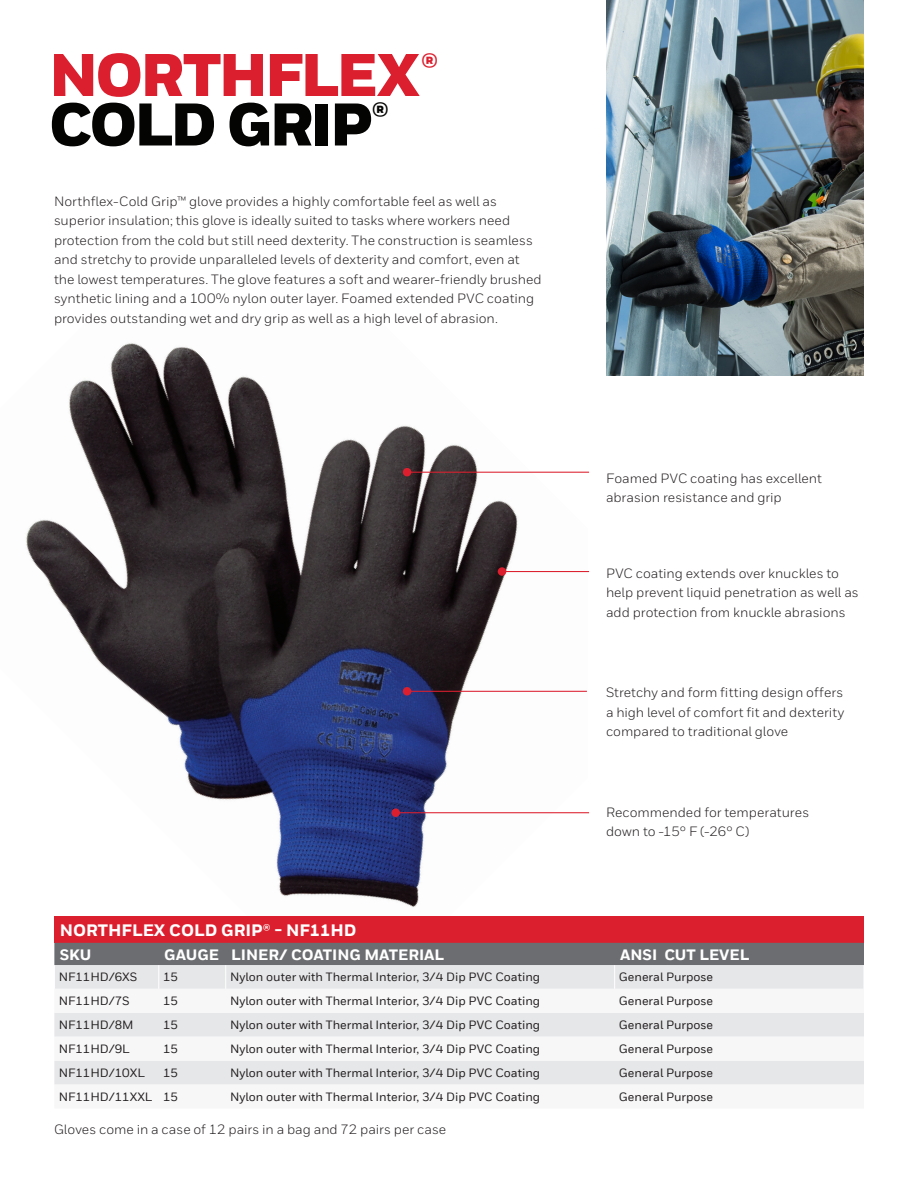
<style>
.page{position:relative;width:918px;height:1188px;background:#fff}
.page>*{position:absolute;margin:0;border:0;box-sizing:border-box;transform-origin:0 0}
.t1{font:900 60px/49.5px "Honeywell Sans";letter-spacing:-.05em;color:#dc1f2e}
.t2{font:800 16.5px "Honeywell Sans TT";color:#fff}
.t3{font:800 15px "Honeywell Sans TT";color:#fff}
.t4{font:13.5px/19.5px "Honeywell Sans";color:#231f20}
.t5{font:500 12px "Honeywell Sans TT";color:#231f20}
.s1{color:#040503}
</style>
<div class="page">
<img style="left:26px;top:343px;width:562px;height:564px">
<img style="left:606px;top:0;width:258px;height:375px">
<div style="left:54px;top:916px;width:810px;height:27px;background:#dc1f2e"></div>
<svg style="left:54px;top:1013px;width:810px;height:72px;fill:#e6e7e9"></svg>
<svg style="left:54px;top:943px;width:810px;height:46px;background:#acadaf"></svg>
<div style="left:498px;top:567px;width:8px;height:9px;background:#dc1f2e;border-radius:50%"></div>
<hr style="left:501px;top:571px;width:88px;height:1px;background:#dc1f2e">
<div style="left:403px;top:687px;width:8px;height:9px;background:#dc1f2e;border-radius:50%"></div>
<hr style="left:407px;top:691px;width:180px;height:1px;background:#dc1f2e">
<div style="left:392px;top:808px;width:8px;height:9px;background:#dc1f2e;border-radius:50%"></div>
<hr style="left:396px;top:812px;width:193px;height:1px;background:#dc1f2e">
<div style="left:403px;top:468px;width:8px;height:8px;background:#dc1f2e;border-radius:50%"></div>
<hr style="left:409px;top:472px;width:180px;height:1px;background:#dc1f2e">
<h1 class="t1" style="left:49px;top:53px;width:391px">NORTHFLEX<sup>®<br></sup><span class="s1">COLD GRIP</span><sup>®</sup></h1>
<p class="t4" style="left:54px;top:192px;width:489px">Northflex-Cold Grip™ glove provides a highly comfortable feel as well as superior insulation; this glove is ideally suited to tasks where workers need protection from the cold but still need dexterity. The construction is seamless and stretchy to provide unparalleled levels of dexterity and comfort, even at the lowest temperatures. The glove features a soft and wearer-friendly brushed synthetic lining and a 100% nylon outer layer. Foamed extended PVC coating provides outstanding wet and dry grip as well as a high level of abrasion.</p>
<p class="t4" style="left:606px;top:468px;width:217px">Foamed PVC coating has excellent abrasion resistance and grip</p>
<p class="t4" style="left:606px;top:563px;width:254px">PVC coating extends over knuckles to help prevent liquid penetration as well as add protection from knuckle abrasions</p>
<p class="t4" style="left:606px;top:683px;width:240px;text-align:justify">Stretchy and form fitting design offers a high level of comfort fit and dexterity compared to traditional glove</p>
<p class="t4" style="left:606px;top:802px;width:205px">Recommended for temperatures down to -15° F (-26° C)</p>
<p class="t2" style="left:60px;top:920px;width:298px">NORTHFLEX COLD GRIP® - NF11HD</p>
<p class="t3" style="left:60px;top:945px;width:33px">SKU</p>
<p class="t3" style="left:164px;top:945px;width:282px">GAUGE LINER/ COATING MATERIAL</p>
<p class="t3" style="left:620px;top:945px;width:131px">ANSI CUT LEVEL</p>
<p class="t5" style="left:59px;top:970px;width:80px">NF11HD/6XS</p>
<p class="t5" style="left:163px;top:970px;width:16px">15</p>
<p class="t5" style="left:230px;top:970px;width:312px">Nylon outer with Thermal Interior, 3/4 Dip PVC Coating</p>
<p class="t5" style="left:619px;top:970px;width:96px">General Purpose</p>
<p class="t5" style="left:59px;top:994px;width:73px">NF11HD/7S</p>
<p class="t5" style="left:163px;top:994px;width:16px">15</p>
<p class="t5" style="left:230px;top:994px;width:312px">Nylon outer with Thermal Interior, 3/4 Dip PVC Coating</p>
<p class="t5" style="left:619px;top:994px;width:96px">General Purpose</p>
<p class="t5" style="left:59px;top:1018px;width:76px">NF11HD/8M</p>
<p class="t5" style="left:163px;top:1018px;width:16px">15</p>
<p class="t5" style="left:230px;top:1018px;width:312px">Nylon outer with Thermal Interior, 3/4 Dip PVC Coating</p>
<p class="t5" style="left:619px;top:1018px;width:96px">General Purpose</p>
<p class="t5" style="left:59px;top:1042px;width:73px">NF11HD/9L</p>
<p class="t5" style="left:163px;top:1042px;width:16px">15</p>
<p class="t5" style="left:230px;top:1042px;width:312px">Nylon outer with Thermal Interior, 3/4 Dip PVC Coating</p>
<p class="t5" style="left:619px;top:1042px;width:96px">General Purpose</p>
<p class="t5" style="left:59px;top:1066px;width:88px">NF11HD/10XL</p>
<p class="t5" style="left:163px;top:1066px;width:16px">15</p>
<p class="t5" style="left:230px;top:1066px;width:312px">Nylon outer with Thermal Interior, 3/4 Dip PVC Coating</p>
<p class="t5" style="left:619px;top:1066px;width:96px">General Purpose</p>
<p class="t5" style="left:59px;top:1090px;width:121px">NF11HD/11XXL 15</p>
<p class="t5" style="left:230px;top:1090px;width:312px">Nylon outer with Thermal Interior, 3/4 Dip PVC Coating</p>
<p class="t5" style="left:619px;top:1090px;width:96px">General Purpose</p>
<p class="t4" style="left:54px;top:1120px;width:394px">Gloves come in a case of 12 pairs in a bag and 72 pairs per case</p>
</div>
